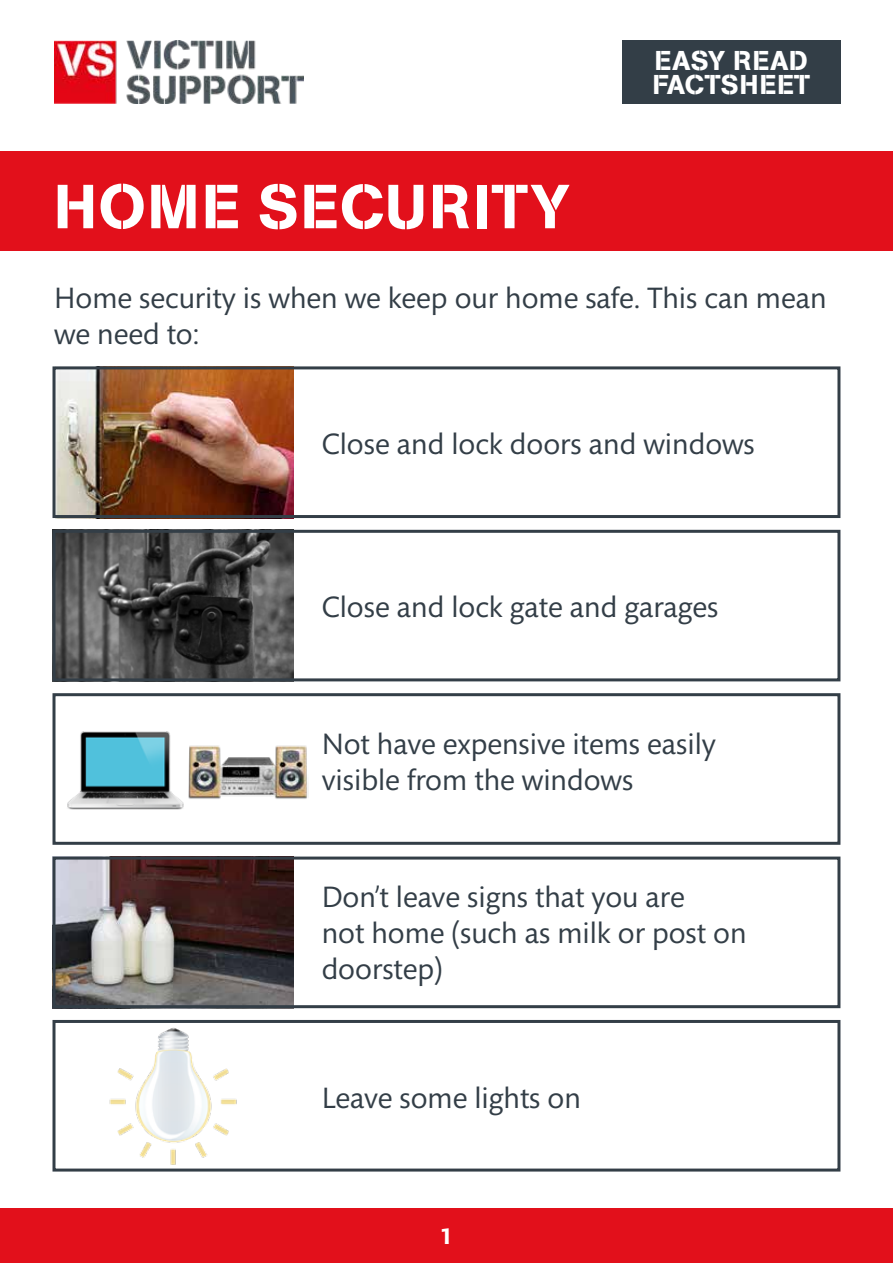
<style>
.page{position:relative;width:893px;height:1263px;background:#fff}
.page>*{position:absolute;margin:0;border:0;box-sizing:border-box;transform-origin:0 0}
.t1{font:61.5px "AG Book Pro Stencil";letter-spacing:.03em;color:#fff}
.t2{font:30px/36px "Mundo Sans";color:#333e47}
.t3{font:27px/24px "AG Book Pro Stencil";letter-spacing:.03em;color:#fff}
.t4{font:700 22.5px "Mundo Sans";color:#fff}
</style>
<div class="page">
<img style="left:56px;top:860px;width:237px;height:144px">
<img style="left:56px;top:370px;width:237px;height:144px">
<div style="left:0;top:151px;width:893px;height:100px;background:#e2101b"></div>
<div style="left:622px;top:40px;width:218px;height:64px;background:#333e47"></div>
<img style="left:54px;top:40px;width:250px;height:64px">
<div style="left:0;top:1209px;width:893px;height:54px;background:#e2101b"></div>
<img style="left:67px;top:731px;width:242px;height:79px">
<img style="left:109px;top:1027px;width:128px;height:138px">
<img style="left:56px;top:534px;width:237px;height:143px">
<div style="left:52px;top:856px;width:788px;height:152px;border:3px solid #333e47"></div>
<div style="left:52px;top:366px;width:788px;height:152px;border:3px solid #333e47"></div>
<div style="left:52px;top:530px;width:788px;height:151px;border:3px solid #333e47"></div>
<div style="left:52px;top:693px;width:788px;height:152px;border:3px solid #333e47"></div>
<div style="left:52px;top:1020px;width:788px;height:151px;border:3px solid #333e47"></div>
<h1 class="t1" style="left:54px;top:167px;width:516px">HOME SECURITY</h1>
<p class="t3" style="left:653px;top:49px;width:159px">EASY READ<br>FACTSHEET</p>
<p class="t2" style="left:54px;top:281px;width:774px">Home security is when we keep our home safe. This can mean we need to:</p>
<p class="t2" style="left:322px;top:427px;width:435px">Close and lock doors and windows</p>
<p class="t2" style="left:322px;top:590px;width:398px">Close and lock gate and garages</p>
<p class="t2" style="left:322px;top:726px;width:396px">Not have expensive items easily visible from the windows</p>
<p class="t2" style="left:322px;top:879px;width:426px">Don’t leave signs that you are<br>not home (such as milk or post on doorstep)</p>
<p class="t2" style="left:322px;top:1081px;width:261px">Leave some lights on</p>
<p class="t4" style="left:440px;top:1224px;width:14px">1</p>
</div>
